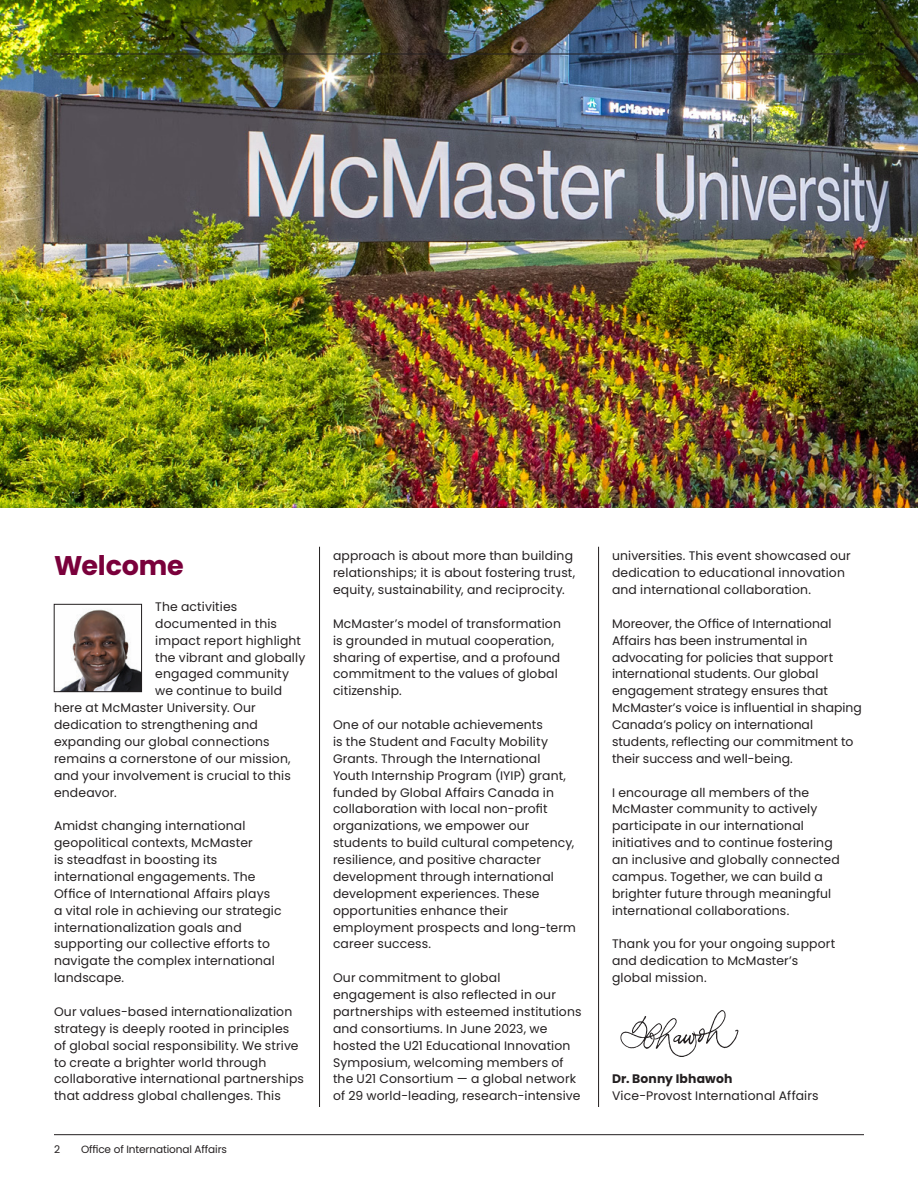
<style>
.page{position:relative;width:918px;height:1188px;background:#fff}
.page>*{position:absolute;margin:0;border:0;box-sizing:border-box;transform-origin:0 0}
.t1{font:700 27px "Poppins";letter-spacing:-.01em;color:#7a003b}
.P1{font:12.3px/16.8px "Poppins";letter-spacing:.01em;color:#231f20}
.t2{font:10.5px "Poppins";letter-spacing:-.01em;color:#231f20}
.s1{font-weight:700}
</style>
<div class="page">
<hr style="left:598px;top:547px;width:1px;height:560px;background:#231f20">
<hr style="left:319px;top:547px;width:1px;height:560px;background:#231f20">
<img style="left:0;top:0;width:918px;height:507px">
<img style="left:61px;top:609px;width:79px;height:81px">
<div style="left:54px;top:604px;width:88px;height:88px;border:1px solid #231f20"></div>
<img style="left:620px;top:1010px;width:119px;height:47px">
<hr style="left:54px;top:54px;width:810px;height:1px;background:#231f20">
<hr style="left:54px;top:1134px;width:810px;height:1px;background:#231f20">
<h2 class="t1" style="left:54px;top:550px;width:131px">Welcome</h2>
<p class="P1" style="left:155px;top:598px;width:84px">The activities</p>
<p class="P1" style="left:155px;top:615px;width:123px">documented in this</p>
<p class="P1" style="left:155px;top:632px;width:147px">impact report highlight</p>
<p class="P1" style="left:155px;top:649px;width:152px">the vibrant and globally</p>
<p class="P1" style="left:155px;top:666px;width:135px">engaged community</p>
<p class="P1" style="left:155px;top:683px;width:128px">we continue to build</p>
<p class="P1" style="left:54px;top:699px;width:203px">here at McMaster University. Our</p>
<p class="P1" style="left:54px;top:716px;width:205px">dedication to strengthening and</p>
<p class="P1" style="left:54px;top:733px;width:217px">expanding our global connections</p>
<p class="P1" style="left:54px;top:750px;width:238px">remains a cornerstone of our mission,</p>
<p class="P1" style="left:54px;top:767px;width:238px">and your involvement is crucial to this</p>
<p class="P1" style="left:54px;top:784px;width:64px">endeavor.</p>
<p class="P1" style="left:54px;top:818px;width:229px">Amidst changing international geopolitical contexts, McMaster<br>is steadfast in boosting its international engagements. The<br>Office of International Affairs plays a vital role in achieving our strategic internationalization goals and supporting our collective efforts to navigate the complex international landscape.</p>
<p class="P1" style="left:54px;top:1003px;width:252px">Our values-based internationalization strategy is deeply rooted in principles of global social responsibility. We strive to create a brighter world through collaborative international partnerships that address global challenges. This</p>
<p class="t2" style="left:54px;top:1143px;width:8px">2</p>
<p class="t2" style="left:81px;top:1143px;width:148px">Office of International Affairs</p>
<p class="P1" style="left:333px;top:548px;width:244px">approach is about more than building relationships; it is about fostering trust, equity, sustainability, and reciprocity.</p>
<p class="P1" style="left:333px;top:615px;width:229px">McMaster’s model of transformation is grounded in mutual cooperation, sharing of expertise, and a profound commitment to the values of global citizenship.</p>
<p class="P1" style="left:333px;top:716px;width:244px">One of our notable achievements<br>is the Student and Faculty Mobility Grants. Through the International Youth Internship Program (IYIP) grant, funded by Global Affairs Canada in collaboration with local non-profit organizations, we empower our students to build cultural competency, resilience, and positive character development through international development experiences. These opportunities enhance their employment prospects and long-term career success.</p>
<p class="P1" style="left:333px;top:969px;width:250px">Our commitment to global engagement is also reflected in our partnerships with esteemed institutions and consortiums. In June 2023, we hosted the U21 Educational Innovation Symposium, welcoming members of the U21 Consortium — a global network of 29 world-leading, research-intensive</p>
<p class="P1" style="left:612px;top:548px;width:240px">universities. This event showcased our dedication to educational innovation and international collaboration.</p>
<p class="P1" style="left:612px;top:615px;width:251px">Moreover, the Office of International Affairs has been instrumental in advocating for policies that support international students. Our global engagement strategy ensures that McMaster’s voice is influential in shaping Canada’s policy on international students, reflecting our commitment to their success and well-being.</p>
<p class="P1" style="left:612px;top:784px;width:229px">I encourage all members of the McMaster community to actively participate in our international initiatives and to continue fostering an inclusive and globally connected campus. Together, we can build a brighter future through meaningful international collaborations.</p>
<p class="P1" style="left:612px;top:936px;width:225px">Thank you for your ongoing support and dedication to McMaster’s global mission.</p>
<p class="P1" style="left:612px;top:1071px;width:208px"><span class="s1">Dr. Bonny Ibhawoh<br></span>Vice-Provost International Affairs</p>
</div>
